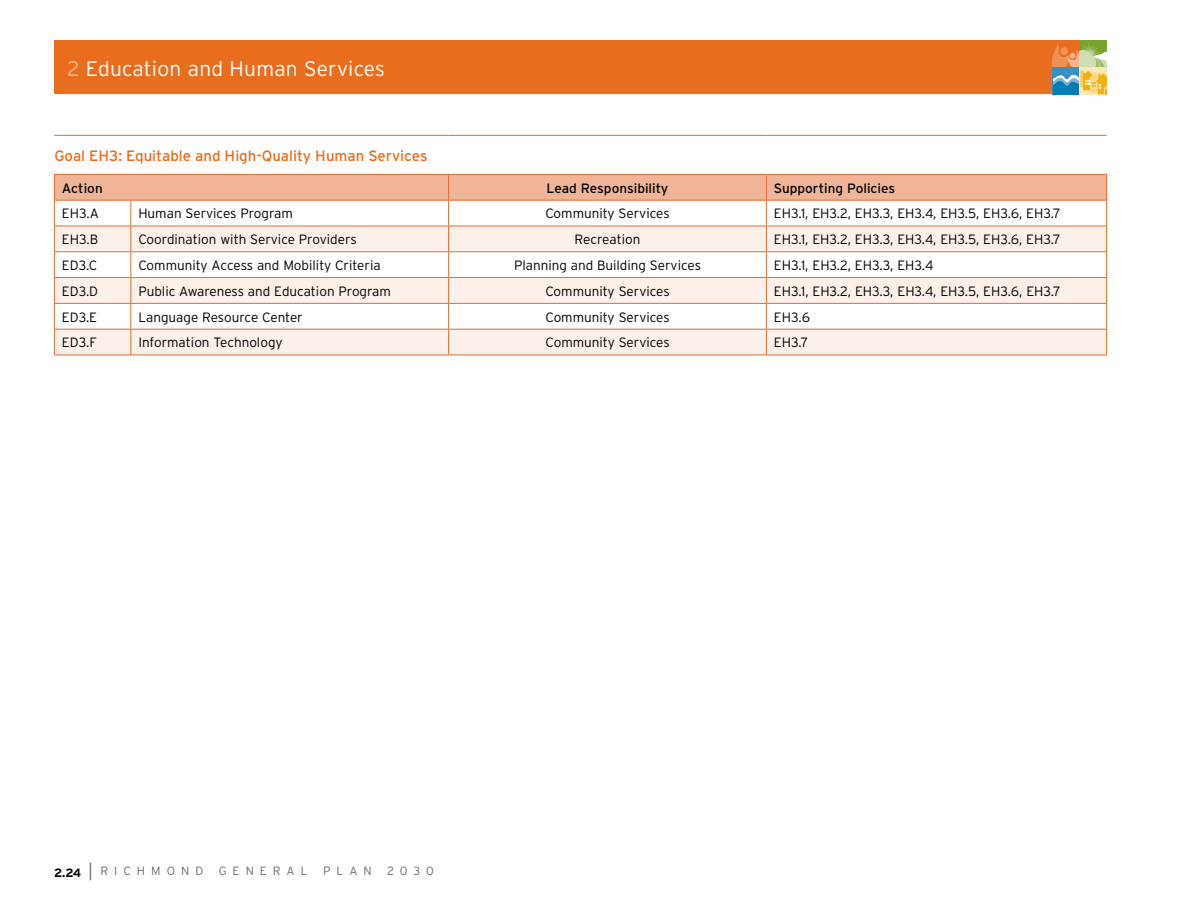
<style>
.page{position:relative;width:1188px;height:918px;background:#fff}
.page>*{position:absolute;margin:0;border:0;box-sizing:border-box;transform-origin:0 0}
.t1{font:300 21px "Interstate";letter-spacing:.01em;color:#fff}
.t2{font:15px "Interstate";color:#e86d1f}
.t3{font:300 13.5px "Interstate";letter-spacing:-.01em;color:#000}
.t4{font:13.5px "Interstate";color:#000}
.t5{font:300 12px "Interstate";letter-spacing:.5em;color:#6d6e71}
.s1{color:#f4b68f}
.s2{font-weight:700;color:#000}
.s3{font-size:18px}
</style>
<div class="page">
<div style="left:54px;top:40px;width:1053px;height:54px;background:#e86d1f"></div>
<div style="left:1080px;top:40px;width:27px;height:27px;background:#78a22f"></div>
<svg style="left:1053px;top:41px;width:54px;height:53px"></svg>
<svg style="left:54px;top:173px;width:1053px;height:1px"></svg>
<hr style="left:54px;top:135px;width:77px;height:1px;background:#e26b33">
<hr style="left:131px;top:135px;width:318px;height:1px;background:#e26b33">
<hr style="left:449px;top:135px;width:317px;height:1px;background:#e26b33">
<hr style="left:766px;top:135px;width:341px;height:1px;background:#e26b33">
<hr style="left:54px;top:355px;width:77px;height:1px;background:#e26b33">
<hr style="left:131px;top:355px;width:318px;height:1px;background:#e26b33">
<hr style="left:449px;top:355px;width:317px;height:1px;background:#e26b33">
<hr style="left:766px;top:355px;width:341px;height:1px;background:#e26b33">
<svg style="left:54px;top:174px;width:1053px;height:181px"></svg>
<h1 class="t1" style="left:68px;top:56px;width:319px"><span class="s1">2</span> Education and Human Services</h1>
<p class="t2" style="left:54px;top:146px;width:375px">Goal EH3: Equitable and High-Quality Human Services</p>
<p class="t4" style="left:62px;top:180px;width:42px">Action</p>
<p class="t4" style="left:547px;top:180px;width:123px">Lead Responsibility</p>
<p class="t4" style="left:774px;top:180px;width:123px">Supporting Policies</p>
<p class="t3" style="left:62px;top:206px;width:37px">EH3.A</p>
<p class="t3" style="left:138px;top:206px;width:156px">H uman Services Program</p>
<p class="t3" style="left:545px;top:206px;width:126px">Community Services</p>
<p class="t3" style="left:774px;top:206px;width:288px">EH3.1, EH3.2, EH3.3, EH3.4, EH3.5, EH3.6, EH3.7</p>
<p class="t3" style="left:62px;top:231px;width:38px">EH3.B</p>
<p class="t3" style="left:138px;top:231px;width:220px">Coordination with Service Providers</p>
<p class="t3" style="left:575px;top:231px;width:67px">Recreation</p>
<p class="t3" style="left:774px;top:231px;width:288px">EH3.1, EH3.2, EH3.3, EH3.4, EH3.5, EH3.6, EH3.7</p>
<p class="t3" style="left:62px;top:257px;width:37px">E D3.C</p>
<p class="t3" style="left:138px;top:257px;width:244px">Community Access and Mobility Criteria</p>
<p class="t3" style="left:514px;top:257px;width:188px">Planning and Building Services</p>
<p class="t3" style="left:774px;top:257px;width:161px">EH3.1, EH3.2, EH3.3, EH3.4</p>
<p class="t3" style="left:62px;top:283px;width:38px">ED3.D</p>
<p class="t3" style="left:138px;top:283px;width:254px">Public Awareness and Education Program</p>
<p class="t3" style="left:545px;top:283px;width:126px">Community Services</p>
<p class="t3" style="left:774px;top:283px;width:288px">EH3.1, EH3.2, EH3.3, EH3.4, EH3.5, EH3.6, EH3.7</p>
<p class="t3" style="left:62px;top:309px;width:35px">ED3.E</p>
<p class="t3" style="left:138px;top:309px;width:166px">Language Resource Center</p>
<p class="t3" style="left:545px;top:309px;width:126px">Community Services</p>
<p class="t3" style="left:774px;top:309px;width:38px">EH3.6</p>
<p class="t3" style="left:62px;top:335px;width:36px">ED3.F</p>
<p class="t3" style="left:138px;top:335px;width:146px">I nformation Technology</p>
<p class="t3" style="left:545px;top:335px;width:126px">Community Services</p>
<p class="t3" style="left:774px;top:335px;width:36px">EH3.7</p>
<p class="t5" style="left:54px;top:864px;width:149px"><span class="s2">2.24</span><span class="s3">|</span>r ic hmond</p>
<p class="t5" style="left:219px;top:864px;width:90px">gener al</p>
<p class="t5" style="left:323px;top:864px;width:50px">plan</p>
<p class="t5" style="left:387px;top:864px;width:48px">2030</p>
</div>
